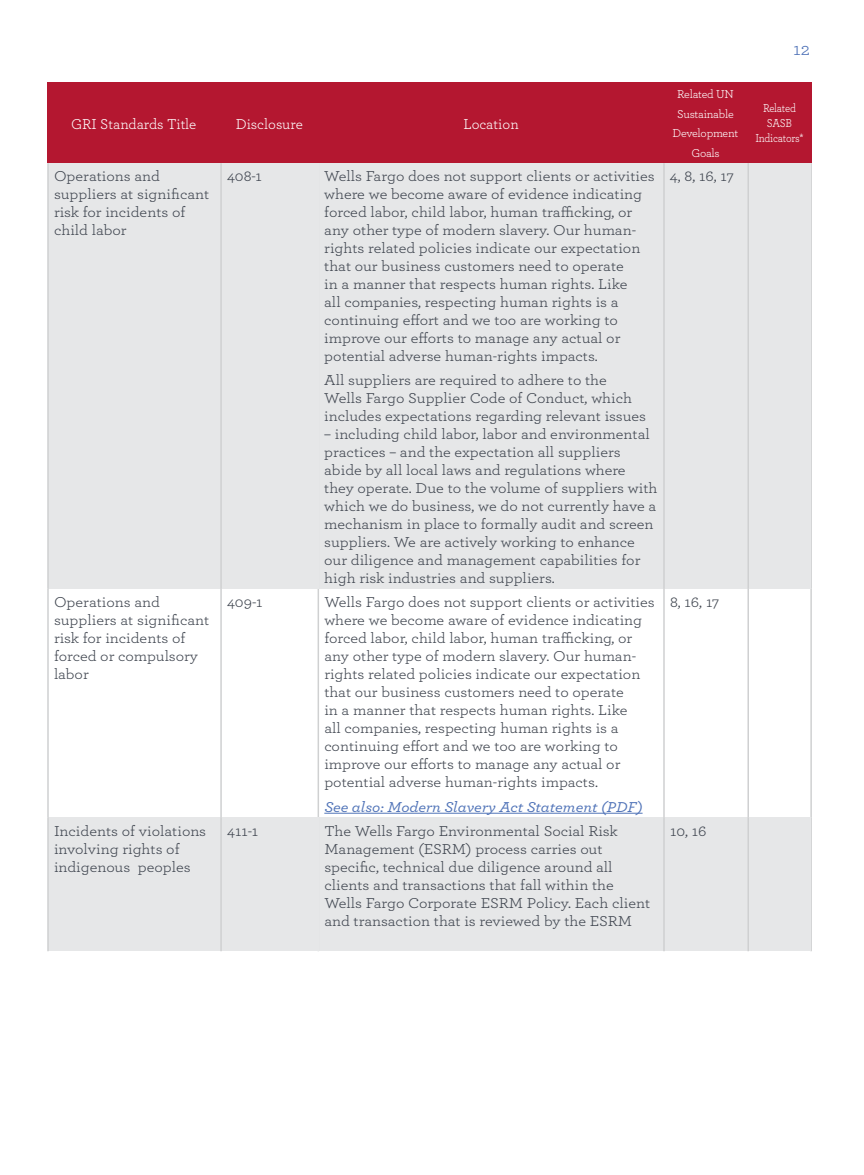
<style>
.page{position:relative;width:864px;height:1175px;background:#fff}
.page>*{position:absolute;margin:0;border:0;box-sizing:border-box;transform-origin:0 0}
.t1{font:18px "Archer";color:#5174b8;scale:1.08 1}
.t2{font:15px/18px "Archer";color:#3f454f;scale:1.08 1}
.t3{font:italic 500 15px "Archer";color:#5174b8;scale:1.08 1}
.t4{font:15px "Archer";color:#fff}
.t5{font:12px/19.5px "Archer";letter-spacing:-.02em;color:#fff;text-align:center}
.t6{font:12px/15px "Archer";letter-spacing:-.02em;color:#fff;text-align:center;scale:.9 1}
</style>
<div class="page">
<div style="left:318px;top:163px;width:346px;height:425px;background:#e6e7e8"></div>
<div style="left:318px;top:817px;width:346px;height:134px;background:#e6e7e8"></div>
<hr style="left:324px;top:813px;width:319px;height:1px;background:#5174b8">
<hr style="left:810px;top:163px;width:2px;height:425px;background:#cfd0d1">
<hr style="left:810px;top:588px;width:2px;height:229px;background:#cfd0d1">
<hr style="left:810px;top:817px;width:2px;height:134px;background:#cfd0d1">
<hr style="left:318px;top:163px;width:1px;height:425px;background:#cfd0d1">
<hr style="left:318px;top:588px;width:1px;height:229px;background:#cfd0d1">
<hr style="left:318px;top:817px;width:1px;height:134px;background:#cfd0d1">
<div style="left:47px;top:82px;width:173px;height:81px;background:#b41730"></div>
<div style="left:220px;top:82px;width:98px;height:81px;background:#b41730"></div>
<div style="left:318px;top:82px;width:346px;height:81px;background:#b41730"></div>
<div style="left:664px;top:82px;width:83px;height:81px;background:#b41730"></div>
<div style="left:747px;top:82px;width:65px;height:81px;background:#b41730"></div>
<div style="left:48px;top:163px;width:173px;height:425px;background:#e6e7e8"></div>
<div style="left:221px;top:163px;width:97px;height:425px;background:#e6e7e8"></div>
<div style="left:48px;top:817px;width:173px;height:134px;background:#e6e7e8"></div>
<div style="left:221px;top:817px;width:97px;height:134px;background:#e6e7e8"></div>
<hr style="left:47px;top:163px;width:2px;height:425px;background:#cfd0d1">
<hr style="left:220px;top:163px;width:2px;height:425px;background:#cfd0d1">
<hr style="left:47px;top:588px;width:2px;height:229px;background:#cfd0d1">
<hr style="left:220px;top:588px;width:2px;height:229px;background:#cfd0d1">
<hr style="left:47px;top:817px;width:2px;height:134px;background:#cfd0d1">
<hr style="left:220px;top:817px;width:2px;height:134px;background:#cfd0d1">
<div style="left:664px;top:163px;width:84px;height:425px;background:#e6e7e8"></div>
<div style="left:748px;top:163px;width:63px;height:425px;background:#e6e7e8"></div>
<div style="left:664px;top:817px;width:84px;height:134px;background:#e6e7e8"></div>
<div style="left:748px;top:817px;width:63px;height:134px;background:#e6e7e8"></div>
<hr style="left:663px;top:163px;width:2px;height:425px;background:#cfd0d1">
<hr style="left:747px;top:163px;width:2px;height:425px;background:#cfd0d1">
<hr style="left:663px;top:588px;width:2px;height:229px;background:#cfd0d1">
<hr style="left:747px;top:588px;width:2px;height:229px;background:#cfd0d1">
<hr style="left:663px;top:817px;width:2px;height:134px;background:#cfd0d1">
<hr style="left:747px;top:817px;width:2px;height:134px;background:#cfd0d1">
<p class="t4" style="left:71px;top:113px;width:127px">GRI Standards Title</p>
<p class="t4" style="left:236px;top:113px;width:69px">Disclosure</p>
<p class="t4" style="left:463px;top:113px;width:57px">Location</p>
<p class="t2" style="left:54px;top:166px;width:145px">Operations and suppliers at signifcant risk for incidents of child labor</p>
<p class="t2" style="left:227px;top:166px;width:34px">408-1</p>
<p class="t2" style="left:54px;top:592px;width:145px">Operations and suppliers at signifcant risk for incidents of forced or compulsory labor</p>
<p class="t2" style="left:227px;top:592px;width:34px">409-1</p>
<p class="t2" style="left:54px;top:821px;width:142px">Incidents of violations involving rights of indigenous peoples</p>
<p class="t2" style="left:227px;top:821px;width:30px">411-1</p>
<p class="t2" style="left:324px;top:166px;width:308px">Wells Fargo does not support clients or activities where we become aware of evidence indicating forced labor, child labor, human trafcking, or any other type of modern slavery. Our human&shy;rights related policies indicate our expectation that our business customers need to operate<br>in a manner that respects human rights. Like<br>all companies, respecting human rights is a continuing efort and we too are working to improve our eforts to manage any actual or potential adverse human-rights impacts.</p>
<p class="t2" style="left:324px;top:370px;width:300px">All suppliers are required to adhere to the<br>Wells Fargo Supplier Code of Conduct, which includes expectations regarding relevant issues</p>
<p class="t2" style="left:324px;top:424px;width:310px">– including child labor, labor and environmental practices – and the expectation all suppliers abide by all local laws and regulations where they operate. Due to the volume of suppliers with which we do business, we do not currently have a mechanism in place to formally audit and screen suppliers. We are actively working to enhance our diligence and management capabilities for high risk industries and suppliers.</p>
<p class="t2" style="left:324px;top:592px;width:308px">Wells Fargo does not support clients or activities where we become aware of evidence indicating forced labor, child labor, human trafcking, or any other type of modern slavery. Our human&shy;rights related policies indicate our expectation that our business customers need to operate<br>in a manner that respects human rights. Like<br>all companies, respecting human rights is a continuing efort and we too are working to improve our eforts to manage any actual or potential adverse human-rights impacts.</p>
<p class="t3" style="left:324px;top:795px;width:296px">See also: Modern Slavery Act Statement (PDF)</p>
<p class="t2" style="left:324px;top:821px;width:303px">The Wells Fargo Environmental Social Risk Management (ESRM) process carries out specifc, technical due diligence around all clients and transactions that fall within the Wells Fargo Corporate ESRM Policy. Each client and transaction that is reviewed by the ESRM</p>
<p class="t5" style="left:673px;top:84px;width:67px">Related UN<br>Sustainable<br>Development<br>Goals</p>
<p class="t2" style="left:670px;top:166px;width:61px">4, 8, 16, 17</p>
<p class="t2" style="left:670px;top:592px;width:47px">8, 16, 17</p>
<p class="t2" style="left:670px;top:821px;width:35px">10, 16</p>
<p class="t1" style="left:793px;top:37px;width:17px">12</p>
<p class="t6" style="left:755px;top:100px;width:55px">Related<br>SASB<br>Indicators*</p>
</div>
